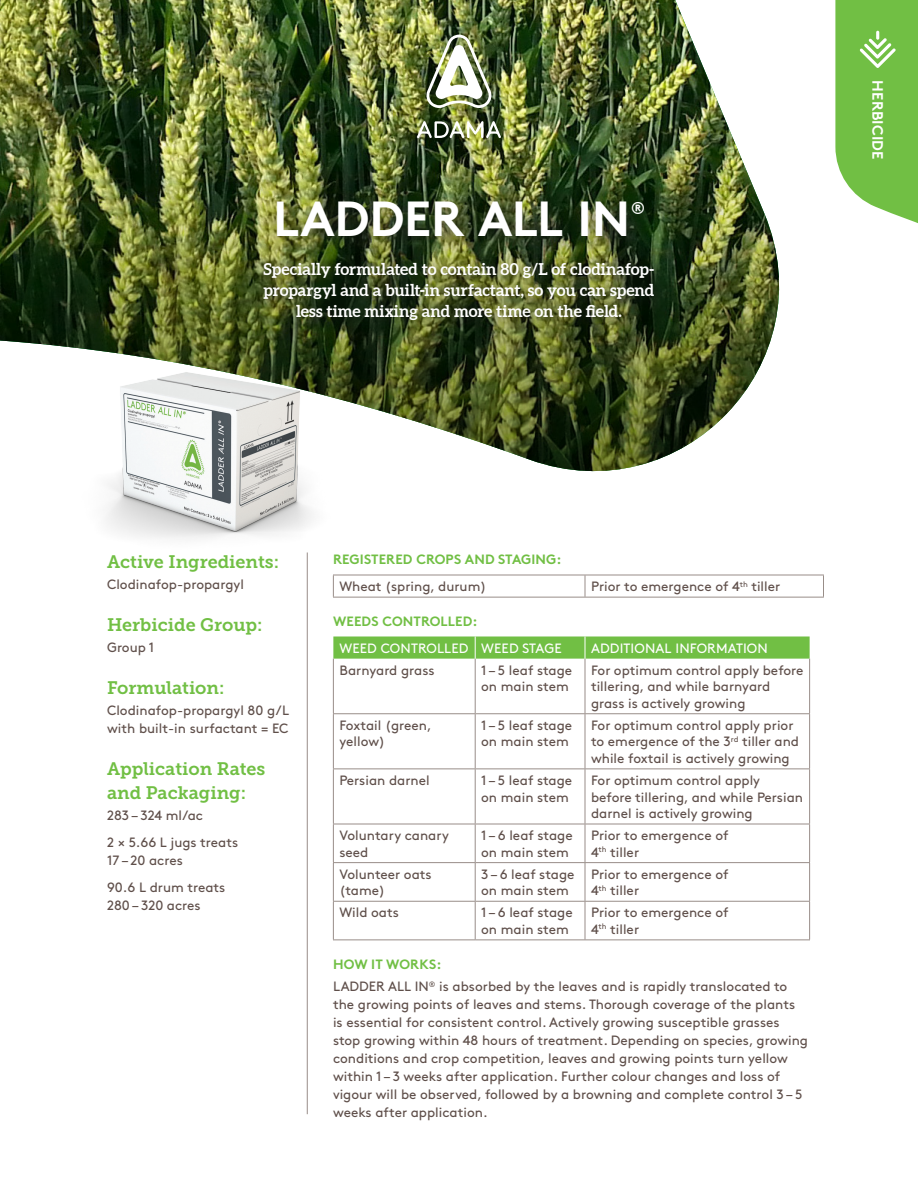
<style>
.page{position:relative;width:918px;height:1188px;background:#fff}
.page>*{position:absolute;margin:0;border:0;box-sizing:border-box;transform-origin:0 0}
.Product_Name{font:700 49.2px "Brown Pro";letter-spacing:-.005em;color:#fff}
.Head-purple{font:18px/24px "Museo Slab 700";color:#71bf44}
.Product_Name-2{font:700 17.25px "Brown Pro";color:#fff}
.t1{font:700 16.5px/21px "Aleo";color:#fff;text-align:center}
.t2{font:700 15px "Brown Pro";letter-spacing:.01em;color:#fff}
.Body{font:13.5px/16.5px "Brown Pro";color:#5f4f4a}
.Subhead2{font:700 13.5px "Brown Pro";letter-spacing:.01em;color:#71bf44}
.Body-2{font:13.5px "Brown Pro";letter-spacing:.01em;color:#fff}
</style>
<div class="page">
<img style="left:0;top:0;width:780px;height:472px">
<div style="left:263px;top:188px;width:402px;height:71px;background:#231f20;opacity:.75"></div>
<img style="left:425px;top:35px;width:68px;height:73px">
<svg style="left:417px;top:121px;width:84px;height:17px"></svg>
<svg style="left:835px;top:0;width:83px;height:223px;background:#81c659"></svg>
<hr style="left:307px;top:553px;width:1px;height:561px;background:#988d88">
<hr style="left:333px;top:575px;width:252px;height:1px;background:#988d88">
<svg style="left:333px;top:585px;width:1px;height:12px"></svg>
<hr style="left:585px;top:575px;width:239px;height:1px;background:#988d88">
<svg style="left:585px;top:575px;width:1px;height:22px"></svg>
<svg style="left:823px;top:575px;width:1px;height:22px"></svg>
<hr style="left:333px;top:597px;width:252px;height:1px;background:#988d88">
<hr style="left:585px;top:597px;width:239px;height:1px;background:#988d88">
<hr style="left:333px;top:659px;width:1px;height:54px;background:#988d88">
<hr style="left:475px;top:659px;width:1px;height:54px;background:#988d88">
<hr style="left:585px;top:659px;width:1px;height:54px;background:#988d88">
<hr style="left:809px;top:659px;width:1px;height:54px;background:#988d88">
<hr style="left:333px;top:713px;width:142px;height:1px;background:#988d88">
<hr style="left:333px;top:714px;width:1px;height:55px;background:#988d88">
<hr style="left:475px;top:713px;width:110px;height:1px;background:#988d88">
<hr style="left:475px;top:714px;width:1px;height:55px;background:#988d88">
<hr style="left:585px;top:713px;width:225px;height:1px;background:#988d88">
<hr style="left:585px;top:714px;width:1px;height:55px;background:#988d88">
<hr style="left:809px;top:714px;width:1px;height:55px;background:#988d88">
<hr style="left:333px;top:769px;width:142px;height:1px;background:#988d88">
<hr style="left:333px;top:769px;width:1px;height:55px;background:#988d88">
<hr style="left:475px;top:769px;width:110px;height:1px;background:#988d88">
<hr style="left:475px;top:769px;width:1px;height:55px;background:#988d88">
<hr style="left:585px;top:769px;width:225px;height:1px;background:#988d88">
<hr style="left:585px;top:769px;width:1px;height:55px;background:#988d88">
<hr style="left:809px;top:769px;width:1px;height:55px;background:#988d88">
<hr style="left:333px;top:824px;width:142px;height:1px;background:#988d88">
<hr style="left:333px;top:824px;width:1px;height:38px;background:#988d88">
<hr style="left:475px;top:824px;width:110px;height:1px;background:#988d88">
<hr style="left:475px;top:824px;width:1px;height:38px;background:#988d88">
<hr style="left:585px;top:824px;width:225px;height:1px;background:#988d88">
<hr style="left:585px;top:824px;width:1px;height:38px;background:#988d88">
<hr style="left:809px;top:824px;width:1px;height:38px;background:#988d88">
<hr style="left:333px;top:862px;width:142px;height:1px;background:#988d88">
<hr style="left:333px;top:863px;width:1px;height:38px;background:#988d88">
<hr style="left:475px;top:862px;width:110px;height:1px;background:#988d88">
<hr style="left:475px;top:863px;width:1px;height:38px;background:#988d88">
<hr style="left:585px;top:862px;width:225px;height:1px;background:#988d88">
<hr style="left:585px;top:863px;width:1px;height:38px;background:#988d88">
<hr style="left:809px;top:863px;width:1px;height:38px;background:#988d88">
<hr style="left:333px;top:901px;width:142px;height:1px;background:#988d88">
<hr style="left:333px;top:902px;width:1px;height:38px;background:#988d88">
<hr style="left:475px;top:901px;width:110px;height:1px;background:#988d88">
<hr style="left:475px;top:902px;width:1px;height:38px;background:#988d88">
<hr style="left:585px;top:901px;width:225px;height:1px;background:#988d88">
<hr style="left:585px;top:902px;width:1px;height:38px;background:#988d88">
<hr style="left:809px;top:902px;width:1px;height:38px;background:#988d88">
<hr style="left:333px;top:940px;width:142px;height:1px;background:#988d88">
<hr style="left:475px;top:940px;width:110px;height:1px;background:#988d88">
<hr style="left:585px;top:940px;width:225px;height:1px;background:#988d88">
<div style="left:333px;top:637px;width:477px;height:22px;background:#71bf44"></div>
<div style="left:253px;top:253px;width:415px;height:82px;background:#231f20;opacity:.76"></div>
<img style="left:74px;top:323px;width:272px;height:262px">
<p class="Product_Name" style="left:273px;top:179px;width:359px">LADDER ALL IN</p>
<p class="Product_Name-2" style="left:631px;top:194px;width:16px">®</p>
<p class="t1" style="left:264px;top:260px;width:392px">Specially formulated to contain 80 g/L of clodinafop&shy;propargyl and a built-in surfactant, so you can spend less time mixing and more time on the field.</p>
<p class="t2" style="left:890px;top:80px;width:81px;rotate:90deg">HERBICIDE</p>
<p class="Head-purple" style="left:107px;top:549px;width:174px">Active Ingredients:</p>
<p class="Body" style="left:107px;top:574px;width:138px">Clodinafop-propargyl</p>
<p class="Head-purple" style="left:107px;top:612px;width:157px">Herbicide Group:</p>
<p class="Body" style="left:107px;top:637px;width:49px">Group 1</p>
<p class="Head-purple" style="left:107px;top:675px;width:119px">Formulation:</p>
<p class="Body" style="left:107px;top:700px;width:184px;line-height:18px">Clodinafop-propargyl 80 g/L with built-in surfactant = EC</p>
<p class="Head-purple" style="left:107px;top:756px;width:160px">Application Rates and Packaging:</p>
<p class="Body" style="left:107px;top:805px;width:97px">283 – 324 ml/ac</p>
<p class="Body" style="left:107px;top:832px;width:133px;line-height:18px">2 × 5.66 L jugs treats<br>17 – 20 acres</p>
<p class="Body" style="left:107px;top:877px;width:120px;line-height:18px">90.6 L drum treats<br>280 – 320 acres</p>
<p class="Subhead2" style="left:333px;top:548px;width:230px">REGISTERED CROPS AND STAGING:</p>
<p class="Body" style="left:339px;top:577px;width:149px">Wheat (spring, durum)</p>
<p class="Body" style="left:591px;top:577px;width:191px">Prior to emergence of 4<sup>th</sup> tiller</p>
<p class="Subhead2" style="left:333px;top:610px;width:146px">WEEDS CONTROLLED:</p>
<p class="Body-2" style="left:339px;top:638px;width:130px">WEED CONTROLLED</p>
<p class="Body-2" style="left:481px;top:638px;width:82px">WEED STAGE</p>
<p class="Body-2" style="left:591px;top:638px;width:178px">ADDITIONAL INFORMATION</p>
<p class="Body" style="left:339px;top:661px;width:97px">Barnyard grass</p>
<p class="Body" style="left:481px;top:661px;width:93px">1 – 5 leaf stage on main stem</p>
<p class="Body" style="left:591px;top:661px;width:214px">For optimum control apply before tillering, and while barnyard grass is actively growing</p>
<p class="Body" style="left:339px;top:716px;width:94px">Foxtail (green, yellow)</p>
<p class="Body" style="left:481px;top:716px;width:93px">1 – 5 leaf stage on main stem</p>
<p class="Body" style="left:591px;top:716px;width:210px">For optimum control apply prior to emergence of the 3<sup>rd</sup> tiller and while foxtail is actively growing</p>
<p class="Body" style="left:339px;top:771px;width:92px">Persian darnel</p>
<p class="Body" style="left:481px;top:771px;width:93px">1 – 5 leaf stage on main stem</p>
<p class="Body" style="left:591px;top:771px;width:214px">For optimum control apply before tillering, and while Persian darnel is actively growing</p>
<p class="Body" style="left:339px;top:826px;width:111px">Voluntary canary seed</p>
<p class="Body" style="left:481px;top:826px;width:93px">1 – 6 leaf stage on main stem</p>
<p class="Body" style="left:591px;top:826px;width:139px">Prior to emergence of<br>4<sup>th</sup> tiller</p>
<p class="Body" style="left:339px;top:865px;width:94px">Volunteer oats (tame)</p>
<p class="Body" style="left:481px;top:865px;width:95px">3 – 6 leaf stage on main stem</p>
<p class="Body" style="left:591px;top:865px;width:139px">Prior to emergence of<br>4<sup>th</sup> tiller</p>
<p class="Body" style="left:339px;top:903px;width:61px">Wild oats</p>
<p class="Body" style="left:481px;top:903px;width:93px">1 – 6 leaf stage on main stem</p>
<p class="Body" style="left:591px;top:903px;width:139px">Prior to emergence of<br>4<sup>th</sup> tiller</p>
<p class="Subhead2" style="left:333px;top:953px;width:110px">HOW IT WORKS:</p>
<p class="Body" style="left:333px;top:976px;width:477px;line-height:18px">LADDER ALL IN<sup>®</sup> is absorbed by the leaves and is rapidly translocated to the growing points of leaves and stems. Thorough coverage of the plants is essential for consistent control. Actively growing susceptible grasses stop growing within 48 hours of treatment. Depending on species, growing conditions and crop competition, leaves and growing points turn yellow within 1 – 3 weeks after application. Further colour changes and loss of vigour will be observed, followed by a browning and complete control 3 – 5 weeks after application.</p>
</div>
